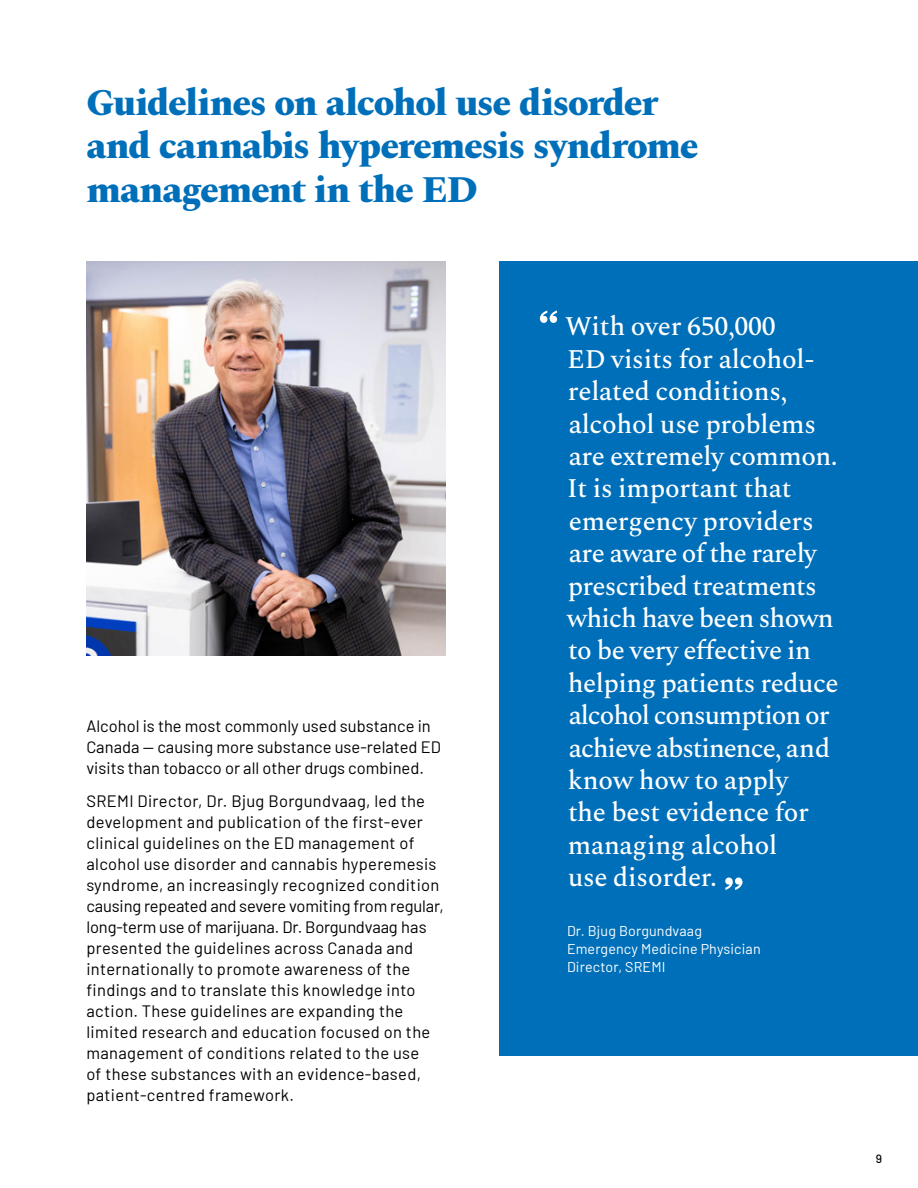
<style>
.page{position:relative;width:918px;height:1188px;background:#fff}
.page>*{position:absolute;margin:0;border:0;box-sizing:border-box;transform-origin:0 0}
.H1_-_25pt_Spectral_Left_Align{font:800 37.5px/43.5px "Spectral";letter-spacing:-.035em;color:#006fb9}
.Quote_-_18pt{font:500 27px/32.4px "Spectral";letter-spacing:-.015em;color:#fff}
.Text_1{font:16.5px/21px "Barlow";letter-spacing:.02em;color:#000}
.Text_1-2{font:16.5px/21px "Barlow";color:#000}
.Sidebar_Copy{font:14.25px/18px "Barlow";letter-spacing:.01em;color:#fff}
.t1{font:500 12px "Barlow";color:#000}
</style>
<div class="page">
<div style="left:500px;top:262px;width:418px;height:794px;background:#006fb9"></div>
<svg style="left:540px;top:311px;width:17px;height:12px"></svg>
<svg style="left:725px;top:877px;width:17px;height:13px"></svg>
<img style="left:86px;top:262px;width:360px;height:394px">
<p class="H1_-_25pt_Spectral_Left_Align" style="left:86px;top:78px;width:614px">Guidelines on alcohol use disorder and cannabis hyperemesis syndrome management in the ED</p>
<p class="Text_1-2" style="left:86px;top:714px;width:356px">Alcohol is the most commonly used substance in<br>Canada — causing more substance use-related ED visits than tobacco or all other drugs combined.</p>
<p class="Text_1" style="left:86px;top:789px;width:359px">SREMI Director, Dr. Bjug Borgundvaag, led the development and publication of the first-ever clinical guidelines on the ED management of alcohol use disorder and cannabis hyperemesis syndrome, an increasingly recognized condition causing repeated and severe vomiting from regular, long-term use of marijuana. Dr. Borgundvaag has presented the guidelines across Canada and internationally to promote awareness of the findings and to translate this knowledge into action. These guidelines are expanding the limited research and education focused on the management of conditions related to the use<br>of these substances with an evidence-based, patient-centred framework.</p>
<p class="Quote_-_18pt" style="left:565px;top:308px;width:275px">With over 650,000<br>ED visits for alcohol&shy;related conditions, alcohol use problems are extremely common.<br>It is important that emergency providers are aware of the rarely prescribed treatments which have been shown to be very effective in helping patients reduce alcohol consumption or achieve abstinence, and know how to apply<br>the best evidence for managing alcohol<br>use disorder.</p>
<p class="Sidebar_Copy" style="left:567px;top:921px;width:195px">Dr. Bjug Borgundvaag<br>Emergency Medicine Physician</p>
<p class="Sidebar_Copy" style="left:567px;top:957px;width:100px">Director, SREMI</p>
<p class="t1" style="left:876px;top:1152px;width:8px">9</p>
</div>
